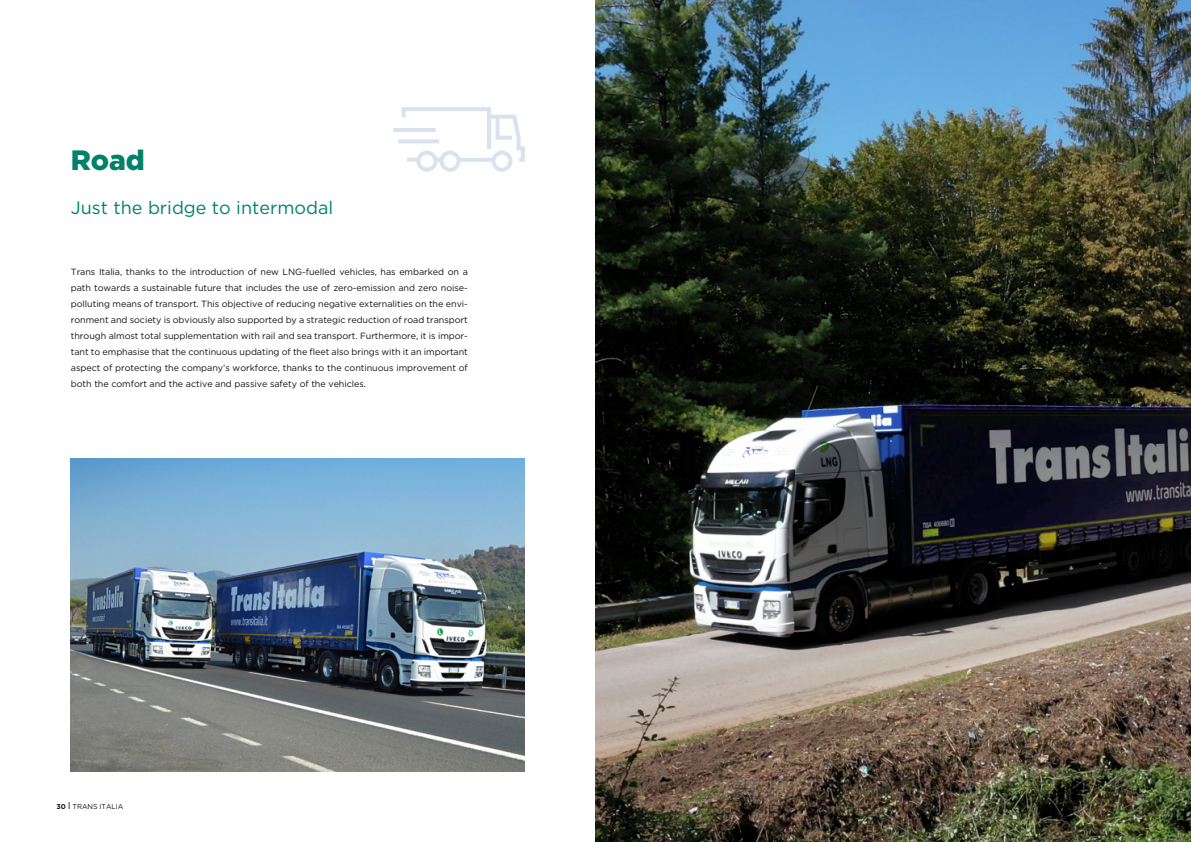
<style>
.page{position:relative;width:1191px;height:842px;background:#fff}
.page>*{position:absolute;margin:0;border:0;box-sizing:border-box;transform-origin:0 0}
.t1{font:900 28px "Gotham HTF";color:#00826a}
.t2{font:18px "Gotham HTF";color:#00826a}
.t3{font:9px/16px "Gotham HTF";letter-spacing:-.005em;color:#121212;text-align:justify}
.t4{font:7px "Gotham HTF";letter-spacing:-.005em;color:#121212}
.s1{font-weight:700}
.s2{font-size:10px}
</style>
<div class="page">
<img style="left:71px;top:459px;width:454px;height:312px">
<div style="left:491px;top:151px;width:21px;height:21px;border:4px solid #d8e3ed;border-radius:50%"></div>
<div style="left:416px;top:151px;width:21px;height:21px;border:4px solid #d8e3ed;border-radius:50%"></div>
<div style="left:439px;top:151px;width:21px;height:21px;border:4px solid #d8e3ed;border-radius:50%"></div>
<hr style="left:393px;top:128px;width:42px;height:4px;background:#d8e3ed">
<hr style="left:398px;top:139px;width:41px;height:4px;background:#e3ebf2">
<svg style="left:400px;top:107px;width:125px;height:57px"></svg>
<img style="left:595px;top:0;width:596px;height:842px">
<h1 class="t1" style="left:71px;top:143px;width:75px">Road</h1>
<h2 class="t2" style="left:71px;top:198px;width:264px">Just the bridge to intermodal</h2>
<p class="t3" style="left:71px;top:264px;width:398px">Trans Italia, thanks to the introduction of new LNG-fuelled vehicles, has embarked on a path towards a sustainable future that includes the use of zero-emission and zero noise&shy;polluting means of transport. This objective of reducing negative externalities on the envi&shy;ronment and society is obviously also supported by a strategic reduction of road transport through almost total supplementation with rail and sea transport. Furthermore, it is impor&shy;tant to emphasise that the continuous updating of the fleet also brings with it an important aspect of protecting the company’s workforce, thanks to the continuous improvement of both the comfort and the active and passive safety of the vehicles.</p>
<p class="t4" style="left:57px;top:803px;width:68px"><span class="s1">30</span> <span class="s2">I</span> TRANS ITALIA</p>
</div>
